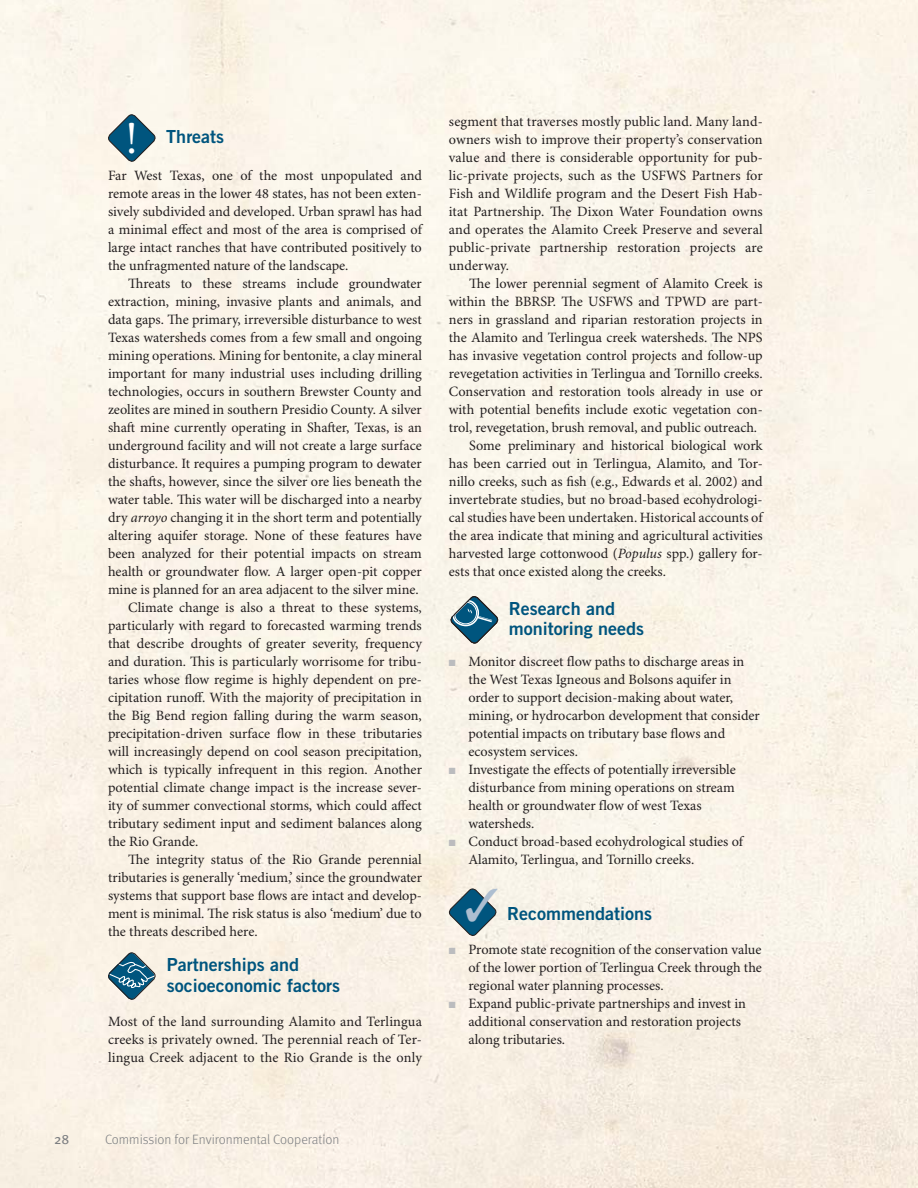
<style>
.page{position:relative;width:918px;height:1188px;background:#fff}
.page>*{position:absolute;margin:0;border:0;box-sizing:border-box;transform-origin:0 0}
.t1{font:45.45px "Minion Pro";color:#fff}
.t2{font:18px/20.2px "Trade Gothic LT Std Bd 2";color:#00557e}
.t3{font:14.25px/18px "Minion Pro";color:#231f20;text-align:justify}
.t4{font:300 13.5px "Meta Pro";color:#7c7e81}
.t5{font:13.5px "Meta Pro";color:#7c7e81}
.s1{font-style:italic}
</style>
<div class="page">
<img style="left:0;top:1039px;width:918px;height:149px">
<svg style="left:107px;top:113px;width:50px;height:50px;background:#799eac"></svg>
<svg style="left:106px;top:951px;width:51px;height:50px;background:#8daab4"></svg>
<svg style="left:449px;top:595px;width:51px;height:50px;background:#89a8b3"></svg>
<svg style="left:449px;top:660px;width:6px;height:6px"></svg>
<svg style="left:449px;top:768px;width:6px;height:6px"></svg>
<svg style="left:449px;top:840px;width:6px;height:6px"></svg>
<svg style="left:448px;top:887px;width:50px;height:50px;background:#779baa"></svg>
<svg style="left:449px;top:948px;width:6px;height:6px"></svg>
<svg style="left:449px;top:1002px;width:6px;height:6px"></svg>
<h1 class="t1" style="left:126px;top:120px;width:14px">!</h1>
<p class="t2" style="left:166px;top:128px;width:59px">Threats</p>
<p class="t3" style="left:108px;top:168px;width:316px">Far West Texas, one of the most unpopulated and remote areas in the lower 48 states, has not been exten&shy;sively subdivided and developed. Urban sprawl has had a minimal effect and most of the area is comprised of large intact ranches that have contributed positively to the unfragmented nature of the landscape.</p>
<p class="t3" style="left:128px;top:276px;width:295px">Threats to these streams include groundwater</p>
<p class="t3" style="left:108px;top:294px;width:315px">extraction, mining, invasive plants and animals, and</p>
<p class="t3" style="left:108px;top:312px;width:315px">data gaps. The primary, irreversible disturbance to west</p>
<p class="t3" style="left:108px;top:330px;width:315px">Texas watersheds comes from a few small and ongoing</p>
<p class="t3" style="left:108px;top:348px;width:316px">mining operations. Mining for bentonite, a clay mineral</p>
<p class="t3" style="left:108px;top:366px;width:315px">important for many industrial uses including drilling</p>
<p class="t3" style="left:108px;top:384px;width:315px">technologies, occurs in southern Brewster County and</p>
<p class="t3" style="left:108px;top:402px;width:315px">zeolites are mined in southern Presidio County. A silver</p>
<p class="t3" style="left:108px;top:420px;width:315px">shaft mine currently operating in Shafter, Texas, is an</p>
<p class="t3" style="left:108px;top:438px;width:315px">underground facility and will not create a large surface</p>
<p class="t3" style="left:108px;top:456px;width:315px">disturbance. It requires a pumping program to dewater</p>
<p class="t3" style="left:108px;top:474px;width:315px">the shafts, however, since the silver ore lies beneath the</p>
<p class="t3" style="left:108px;top:492px;width:315px">water table. This water will be discharged into a nearby</p>
<p class="t3" style="left:108px;top:510px;width:315px">dry <span class="s1">arroyo</span> changing it in the short term and potentially</p>
<p class="t3" style="left:108px;top:528px;width:315px">altering aquifer storage. None of these features have</p>
<p class="t3" style="left:108px;top:546px;width:315px">been analyzed for their potential impacts on stream</p>
<p class="t3" style="left:108px;top:564px;width:315px">health or groundwater flow. A larger open-pit copper</p>
<p class="t3" style="left:108px;top:582px;width:312px">mine is planned for an area adjacent to the silver mine.</p>
<p class="t3" style="left:128px;top:600px;width:295px">Climate change is also a threat to these systems,</p>
<p class="t3" style="left:108px;top:618px;width:315px">particularly with regard to forecasted warming trends</p>
<p class="t3" style="left:108px;top:636px;width:315px">that describe droughts of greater severity, frequency</p>
<p class="t3" style="left:108px;top:654px;width:315px">and duration. This is particularly worrisome for tribu-</p>
<p class="t3" style="left:108px;top:672px;width:315px">taries whose flow regime is highly dependent on pre-</p>
<p class="t3" style="left:108px;top:690px;width:315px">cipitation runoff. With the majority of precipitation in</p>
<p class="t3" style="left:108px;top:708px;width:315px">the Big Bend region falling during the warm season,</p>
<p class="t3" style="left:108px;top:726px;width:315px">precipitation-driven surface flow in these tributaries</p>
<p class="t3" style="left:108px;top:744px;width:315px">will increasingly depend on cool season precipitation,</p>
<p class="t3" style="left:108px;top:762px;width:315px">which is typically infrequent in this region. Another</p>
<p class="t3" style="left:108px;top:780px;width:315px">potential climate change impact is the increase sever-</p>
<p class="t3" style="left:108px;top:798px;width:315px">ity of summer convectional storms, which could affect</p>
<p class="t3" style="left:108px;top:816px;width:315px">tributary sediment input and sediment balances along</p>
<p class="t3" style="left:108px;top:834px;width:92px">the Rio Grande.</p>
<p class="t3" style="left:128px;top:852px;width:295px">The integrity status of the Rio Grande perennial</p>
<p class="t3" style="left:108px;top:870px;width:315px">tributaries is generally ‘medium,’ since the groundwater</p>
<p class="t3" style="left:108px;top:888px;width:315px">systems that support base flows are intact and develop-</p>
<p class="t3" style="left:108px;top:906px;width:315px">ment is minimal. The risk status is also ‘medium’ due to</p>
<p class="t3" style="left:108px;top:924px;width:151px">the threats described here.</p>
<p class="t2" style="left:167px;top:956px;width:175px">Partnerships and socioeconomic factors</p>
<p class="t3" style="left:108px;top:1014px;width:315px">Most of the land surrounding Alamito and Terlingua creeks is privately owned. The perennial reach of Ter&shy;lingua Creek adjacent to the Rio Grande is the only</p>
<p class="t3" style="left:449px;top:114px;width:315px">segment that traverses mostly public land. Many land&shy;owners wish to improve their property’s conservation value and there is considerable opportunity for pub&shy;lic-private projects, such as the USFWS Partners for Fish and Wildlife program and the Desert Fish Hab&shy;itat Partnership. The Dixon Water Foundation owns and operates the Alamito Creek Preserve and several public-private partnership restoration projects are underway.</p>
<p class="t3" style="left:469px;top:276px;width:295px">The lower perennial segment of Alamito Creek is</p>
<p class="t3" style="left:449px;top:294px;width:315px">within the BBRSP. The USFWS and TPWD are part-</p>
<p class="t3" style="left:449px;top:312px;width:315px">ners in grassland and riparian restoration projects in</p>
<p class="t3" style="left:449px;top:330px;width:315px">the Alamito and Terlingua creek watersheds. The NPS</p>
<p class="t3" style="left:449px;top:348px;width:315px">has invasive vegetation control projects and follow-up</p>
<p class="t3" style="left:449px;top:366px;width:315px">revegetation activities in Terlingua and Tornillo creeks.</p>
<p class="t3" style="left:449px;top:384px;width:315px">Conservation and restoration tools already in use or</p>
<p class="t3" style="left:449px;top:402px;width:315px">with potential benefits include exotic vegetation con-</p>
<p class="t3" style="left:449px;top:420px;width:310px">trol, revegetation, brush removal, and public outreach.</p>
<p class="t3" style="left:469px;top:438px;width:295px">Some preliminary and historical biological work</p>
<p class="t3" style="left:449px;top:456px;width:315px">has been carried out in Terlingua, Alamito, and Tor-</p>
<p class="t3" style="left:449px;top:474px;width:315px">nillo creeks, such as fish (e.g., Edwards et al. 2002) and</p>
<p class="t3" style="left:449px;top:492px;width:315px">invertebrate studies, but no broad-based ecohydrologi-</p>
<p class="t3" style="left:449px;top:510px;width:315px">cal studies have been undertaken. Historical accounts of</p>
<p class="t3" style="left:449px;top:528px;width:315px">the area indicate that mining and agricultural activities</p>
<p class="t3" style="left:449px;top:546px;width:315px">harvested large cottonwood (<span class="s1">Populus</span> spp.) gallery for-</p>
<p class="t3" style="left:449px;top:564px;width:219px">ests that once existed along the creeks.</p>
<p class="t2" style="left:509px;top:600px;width:137px">Research and monitoring needs</p>
<p class="t3" style="left:468px;top:654px;width:293px;text-align:left">Monitor discreet flow paths to discharge areas in the West Texas Igneous and Bolsons aquifer in order to support decision-making about water, mining, or hydrocarbon development that consider potential impacts on tributary base flows and ecosystem services.<br>Investigate the effects of potentially irreversible disturbance from mining operations on stream health or groundwater flow of west Texas watersheds.<br>Conduct broad-based ecohydrological studies of Alamito, Terlingua, and Tornillo creeks.</p>
<p class="t2" style="left:507px;top:905px;width:147px">Recommendations</p>
<p class="t3" style="left:468px;top:942px;width:295px;text-align:left">Promote state recognition of the conservation value of the lower portion of Terlingua Creek through the regional water planning processes.<br>Expand public-private partnerships and invest in additional conservation and restoration projects along tributaries.</p>
<p class="t5" style="left:54px;top:1131px;width:17px">28</p>
<p class="t4" style="left:105px;top:1134px;width:236px">Commission for Environmental Cooperation</p>
</div>
